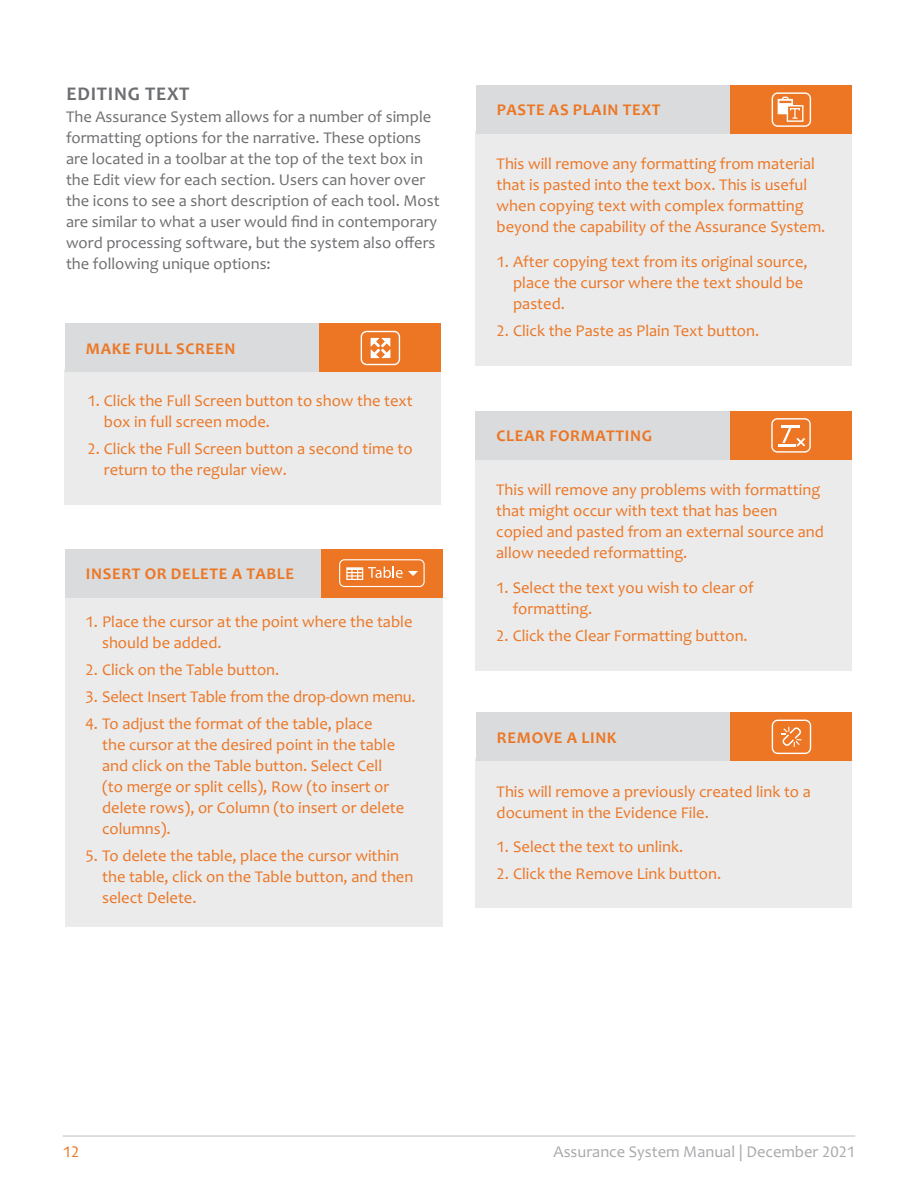
<style>
.page{position:relative;width:918px;height:1188px;background:#fff}
.page>*{position:absolute;margin:0;border:0;box-sizing:border-box;transform-origin:0 0}
.Header_3{font:700 19.5px "Candara";letter-spacing:.04em;color:#6d6e71}
.EL_Basic{font:16.5px/21px "Candara";color:#ec7624}
.t1{font:16.5px/21px "Candara";color:#6d6e71}
.EL_Basic-2{font:700 16.5px "Candara";letter-spacing:.04em;color:#ec7624}
.t2{font:16.5px "Candara";color:#a7a9ac}
</style>
<div class="page">
<hr style="left:63px;top:1136px;width:792px;height:1px;background:#bcbec0">
<div style="left:65px;top:594px;width:377px;height:333px;background:#ebebec"></div>
<div style="left:65px;top:549px;width:304px;height:48px;background:#dadbdc"></div>
<div style="left:321px;top:549px;width:121px;height:48px;background:#ec7624"></div>
<svg style="left:339px;top:559px;width:86px;height:28px"></svg>
<div style="left:476px;top:131px;width:376px;height:235px;background:#ebebec"></div>
<div style="left:476px;top:86px;width:304px;height:48px;background:#dadbdc"></div>
<div style="left:731px;top:86px;width:121px;height:48px;background:#ec7624"></div>
<svg style="left:772px;top:92px;width:39px;height:35px"></svg>
<div style="left:476px;top:457px;width:376px;height:213px;background:#ebebec"></div>
<div style="left:476px;top:411px;width:304px;height:49px;background:#dadbdc"></div>
<div style="left:730px;top:411px;width:122px;height:49px;background:#ec7624"></div>
<svg style="left:771px;top:418px;width:40px;height:35px"></svg>
<div style="left:476px;top:758px;width:376px;height:150px;background:#ebebec"></div>
<div style="left:476px;top:713px;width:304px;height:48px;background:#dadbdc"></div>
<div style="left:731px;top:713px;width:121px;height:48px;background:#ec7624"></div>
<svg style="left:772px;top:720px;width:39px;height:34px"></svg>
<div style="left:65px;top:369px;width:376px;height:136px;background:#ebebec"></div>
<div style="left:65px;top:324px;width:304px;height:48px;background:#dadbdc"></div>
<div style="left:320px;top:324px;width:121px;height:48px;background:#ec7624"></div>
<svg style="left:361px;top:331px;width:39px;height:34px"></svg>
<h4 class="Header_3" style="left:66px;top:81px;width:125px">EDITING TEXT</h4>
<p class="t1" style="left:66px;top:106px;width:375px">The Assurance System allows for a number of simple formatting options for the narrative. These options are located in a toolbar at the top of the text box in the Edit view for each section. Users can hover over the icons to see a short description of each tool. Most are similar to what a user would find in contemporary word processing software, but the system also offers the following unique options:</p>
<p class="EL_Basic-2" style="left:86px;top:338px;width:151px">MAKE FULL SCREEN</p>
<p class="EL_Basic" style="left:104px;top:390px;width:310px;text-indent:-16px">1. Click the Full Screen button to show the text box in full screen mode.</p>
<p class="EL_Basic" style="left:104px;top:438px;width:310px;text-indent:-16px">2. Click the Full Screen button a second time to return to the regular view.</p>
<p class="EL_Basic-2" style="left:86px;top:563px;width:210px">INSERT OR DELETE A TABLE</p>
<p class="EL_Basic" style="left:102px;top:611px;width:312px;text-indent:-17px">1. Place the cursor at the point where the table should be added.</p>
<p class="EL_Basic" style="left:86px;top:659px;width:195px">2. Click on the Table button.</p>
<p class="EL_Basic" style="left:86px;top:686px;width:332px">3. Select Insert Table from the drop-down menu.</p>
<p class="EL_Basic" style="left:102px;top:713px;width:304px;text-indent:-17px">4. To adjust the format of the table, place<br>the cursor at the desired point in the table and click on the Table button. Select Cell (to merge or split cells), Row (to insert or delete rows), or Column (to insert or delete columns).</p>
<p class="EL_Basic" style="left:102px;top:845px;width:313px;text-indent:-17px">5. To delete the table, place the cursor within the table, click on the Table button, and then select Delete.</p>
<p class="EL_Basic-2" style="left:497px;top:100px;width:165px">PASTE AS PLAIN TEXT</p>
<p class="EL_Basic" style="left:497px;top:153px;width:330px">This will remove any formatting from material that is pasted into the text box. This is useful when copying text with complex formatting beyond the capability of the Assurance System.</p>
<p class="EL_Basic" style="left:513px;top:251px;width:296px;text-indent:-16px">1. After copying text from its original source, place the cursor where the text should be pasted.</p>
<p class="EL_Basic" style="left:497px;top:320px;width:264px">2. Click the Paste as Plain Text button.</p>
<p class="EL_Basic-2" style="left:497px;top:426px;width:157px">CLEAR FORMATTING</p>
<p class="EL_Basic" style="left:496px;top:479px;width:329px">This will remove any problems with formatting that might occur with text that has been copied and pasted from an external source and allow needed reformatting.</p>
<p class="EL_Basic" style="left:513px;top:577px;width:242px;text-indent:-16px">1. Select the text you wish to clear of formatting.</p>
<p class="EL_Basic" style="left:496px;top:625px;width:253px">2. Click the Clear Formatting button.</p>
<p class="EL_Basic-2" style="left:497px;top:727px;width:121px">REMOVE A LINK</p>
<p class="EL_Basic" style="left:497px;top:781px;width:316px">This will remove a previously created link to a document in the Evidence File.</p>
<p class="EL_Basic" style="left:497px;top:836px;width:188px">1. Select the text to unlink.</p>
<p class="EL_Basic" style="left:497px;top:863px;width:226px">2. Click the Remove Link button.</p>
<p class="EL_Basic" style="left:63px;top:1141px;width:18px">12</p>
<p class="t2" style="left:554px;top:1141px;width:303px">Assurance System Manual | December 2021</p>
</div>
